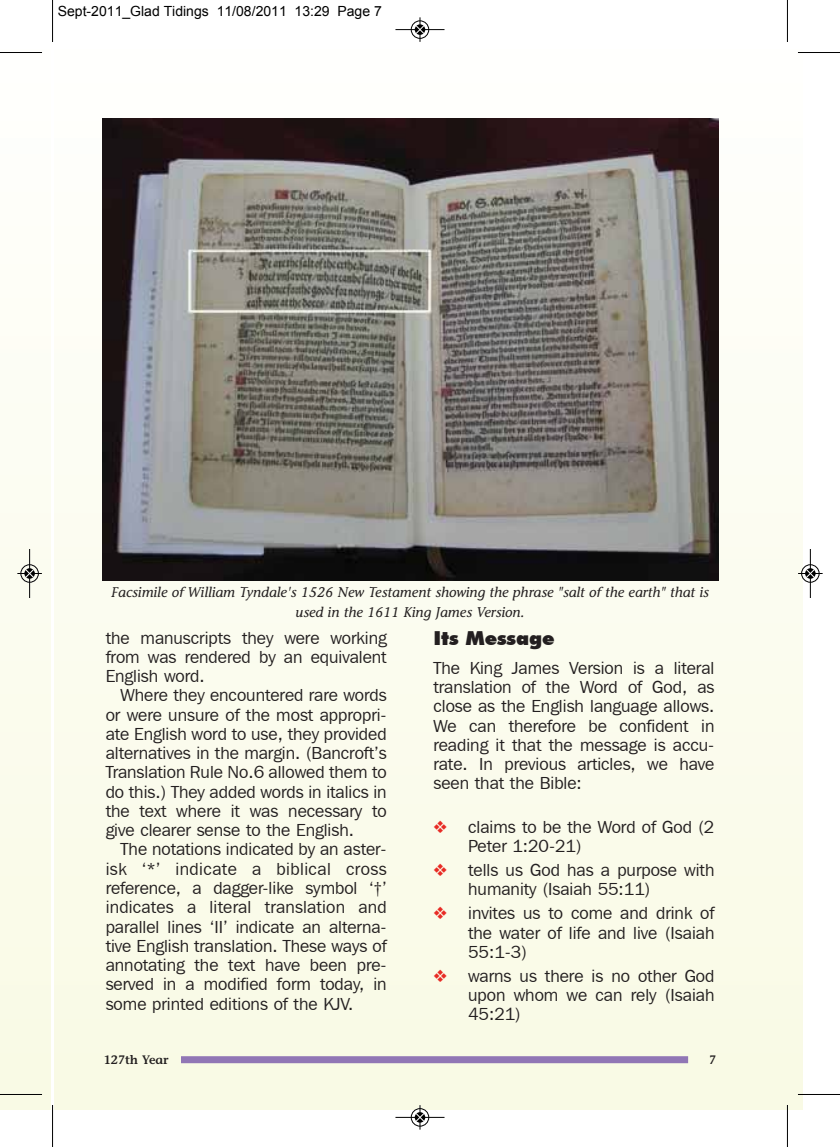
<style>
.page{position:relative;width:840px;height:1147px;background:#fff}
.page>*{position:absolute;margin:0;border:0;box-sizing:border-box;transform-origin:0 0}
.t1{font:900 19.25px "Futura BT";color:#231f20}
.t2{font:17.5px/19.2px "Franklin Gothic IT Cby BT";color:#231f20;text-align:justify}
.t3{font:italic 14px/19.2px "Stone Informal";color:#231f20;text-align:center}
.t4{font:14px "Arial";color:#000}
.t5{font:600 12.25px "Stone Informal";color:#231f20}
.s1{color:#e82b25}
</style>
<div class="page">
<div style="left:0;top:38px;width:51px;height:1071px;background:#fbfcf0"></div>
<div style="left:54px;top:38px;width:748px;height:1071px;background:linear-gradient(to bottom,#fafaf8,#f9fae5)"></div>
<div style="left:181px;top:1056px;width:506px;height:7px;background:#9176b5"></div>
<img style="left:102px;top:119px;width:615px;height:461px">
<hr style="left:52px;top:0;width:1px;height:42px;background:#000">
<hr style="left:0;top:52px;width:42px;height:1px;background:#000">
<hr style="left:786px;top:0;width:1px;height:42px;background:#000">
<hr style="left:797px;top:52px;width:42px;height:1px;background:#000">
<hr style="left:52px;top:1105px;width:1px;height:42px;background:#000">
<hr style="left:0;top:1094px;width:42px;height:1px;background:#000">
<hr style="left:786px;top:1105px;width:1px;height:42px;background:#000">
<hr style="left:797px;top:1094px;width:42px;height:1px;background:#000">
<div style="left:410px;top:20px;width:19px;height:19px;border:1px solid #fff;border-radius:50%"></div>
<hr style="left:395px;top:29px;width:49px;height:1px;background:#000">
<div style="left:411px;top:21px;width:18px;height:18px;border:1px solid #000;border-radius:50%"></div>
<svg style="left:415px;top:17px;width:9px;height:25px"></svg>
<div style="left:410px;top:1108px;width:19px;height:18px;border:1px solid #fff;border-radius:50%"></div>
<hr style="left:395px;top:1117px;width:49px;height:1px;background:#000">
<div style="left:411px;top:1108px;width:18px;height:18px;border:1px solid #000;border-radius:50%"></div>
<svg style="left:415px;top:1105px;width:9px;height:24px"></svg>
<div style="left:20px;top:564px;width:19px;height:19px;border:1px solid #fff;border-radius:50%"></div>
<hr style="left:29px;top:549px;width:1px;height:49px;background:#000">
<div style="left:21px;top:564px;width:18px;height:18px;border:1px solid #000;border-radius:50%"></div>
<svg style="left:17px;top:569px;width:25px;height:9px"></svg>
<div style="left:800px;top:564px;width:19px;height:19px;border:1px solid #fff;border-radius:50%"></div>
<hr style="left:809px;top:549px;width:1px;height:49px;background:#000">
<div style="left:801px;top:564px;width:18px;height:18px;border:1px solid #000;border-radius:50%"></div>
<svg style="left:797px;top:569px;width:25px;height:9px"></svg>
<p class="t4" style="left:58px;top:3px;width:325px">Sept-2011_Glad Tidings 11/08/2011 13:29 Page 7</p>
<p class="t3" style="left:111px;top:584px;width:599px">Facsimile of William Tyndale's 1526 New Testament showing the phrase "salt of the earth" that is used in the 1611 King James Version.</p>
<p class="t2" style="left:106px;top:628px;width:282px">the manuscripts they were working from was rendered by an equivalent English word.</p>
<p class="t2" style="left:106px;top:685px;width:282px;text-indent:15px">Where they encountered rare words or were unsure of the most appropri&shy;ate English word to use, they provided alternatives in the margin. (Bancroft’s Translation Rule No.6 allowed them to do this.) They added words in italics in the text where it was necessary to give clearer sense to the English.</p>
<p class="t2" style="left:106px;top:839px;width:282px;text-indent:15px">The notations indicated by an aster&shy;isk ‘*’ indicate a biblical cross reference, a dagger-like symbol ‘†’ indicates a literal translation and parallel lines ‘II’ indicate an alterna&shy;tive English translation. These ways of annotating the text have been pre&shy;served in a modified form today, in some printed editions of the KJV.</p>
<p class="t1" style="left:433px;top:626px;width:123px">Its Message</p>
<p class="t2" style="left:433px;top:658px;width:282px">The King James Version is a literal translation of the Word of God, as close as the English language allows.<br>We can therefore be confident in reading it that the message is accu&shy;rate. In previous articles, we have seen that the Bible:</p>
<p class="t2" style="left:468px;top:816px;width:248px;text-indent:-35px"><span class="s1">❖</span> claims to be the Word of God (2<br>Peter 1:20-21)</p>
<p class="t2" style="left:468px;top:860px;width:247px;text-indent:-35px"><span class="s1">❖</span> tells us God has a purpose with humanity (Isaiah 55:11)</p>
<p class="t2" style="left:468px;top:903px;width:248px;text-indent:-35px"><span class="s1">❖</span> invites us to come and drink of the water of life and live (Isaiah 55:1-3)</p>
<p class="t2" style="left:468px;top:966px;width:248px;text-indent:-35px"><span class="s1">❖</span> warns us there is no other God upon whom we can rely (Isaiah 45:21)</p>
<p class="t5" style="left:104px;top:1055px;width:66px">127th Year</p>
<p class="t5" style="left:708px;top:1055px;width:9px">7</p>
</div>
